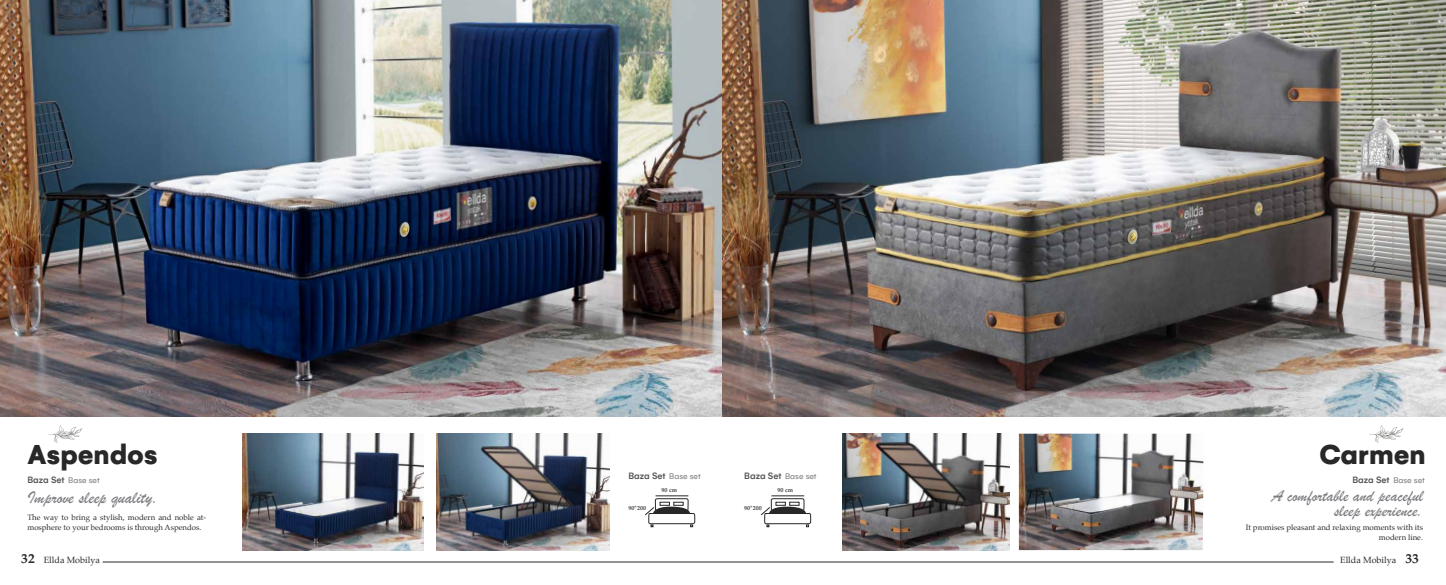
<style>
.page{position:relative;width:1446px;height:585px;background:#fff}
.page>*{position:absolute;margin:0;border:0;box-sizing:border-box;transform-origin:0 0}
.t1{font:900 29.7px "Gelion";color:#282828}
.t2{font:18.08px "Brush Script";color:#7d7e82}
.t3{font:17.25px/15px "Brush Script";color:#7d7e82;text-align:right}
.t4{font:500 9.75px "Gelion";color:#535456}
.t5{font:9px "Palatino";color:#282828}
.t6{font:7.8px/9.4px "Palatino";color:#282828}
.t7{font:700 6px "Palatino";color:#3d3d3e}
.s1{font-weight:400;font-size:8.85px;color:#7d7e82}
.s2{font-weight:700;font-size:13.5px}
</style>
<div class="page">
<img style="left:0;top:0;width:1446px;height:417px">
<hr style="left:103px;top:562px;width:1230px;height:1px;background:#282828">
<img style="left:242px;top:433px;width:181px;height:117px">
<img style="left:436px;top:433px;width:173px;height:117px">
<img style="left:1019px;top:433px;width:184px;height:117px">
<img style="left:842px;top:433px;width:167px;height:117px">
<svg style="left:45px;top:415px;width:43px;height:28px"></svg>
<svg style="left:1366px;top:415px;width:43px;height:28px"></svg>
<hr style="left:655px;top:495px;width:33px;height:1px;background:#282828">
<hr style="left:771px;top:495px;width:33px;height:1px;background:#282828">
<svg style="left:645px;top:498px;width:50px;height:29px"></svg>
<svg style="left:761px;top:498px;width:50px;height:29px"></svg>
<h1 class="t1" style="left:27px;top:435px;width:132px">Aspendos</h1>
<h1 class="t1" style="left:1319px;top:435px;width:108px">Carmen</h1>
<p class="t4" style="left:27px;top:474px;width:74px">Baza Set <span class="s1">Base set</span></p>
<p class="t4" style="left:1352px;top:474px;width:74px">Baza Set <span class="s1">Base set</span></p>
<p class="t4" style="left:628px;top:470px;width:74px">Baza Set <span class="s1">Base set</span></p>
<p class="t4" style="left:744px;top:470px;width:74px">Baza Set <span class="s1">Base set</span></p>
<p class="t7" style="left:661px;top:485px;width:17px">90 cm</p>
<p class="t7" style="left:777px;top:485px;width:17px">90 cm</p>
<h2 class="t2" style="left:27px;top:486px;width:132px">Improve sleep quality.</h2>
<h3 class="t3" style="left:1271px;top:487px;width:153px">A comfortable and peaceful sleep experience.</h3>
<p class="t7" style="left:628px;top:502px;width:19px">90*200</p>
<p class="t7" style="left:744px;top:502px;width:19px">90*200</p>
<p class="t6" style="left:27px;top:512px;width:180px">The way to bring a stylish, modern and noble at&shy;mosphere to your bedrooms is through Aspendos.</p>
<p class="t6" style="left:1246px;top:523px;width:179px;text-align:right">It promises pleasant and relaxing moments with its modern line.</p>
<p class="t5" style="left:21px;top:552px;width:80px"><span class="s2">32</span> Ellda Mobilya</p>
<p class="t5" style="left:1340px;top:552px;width:80px">Ellda Mobilya <span class="s2">33</span></p>
</div>
